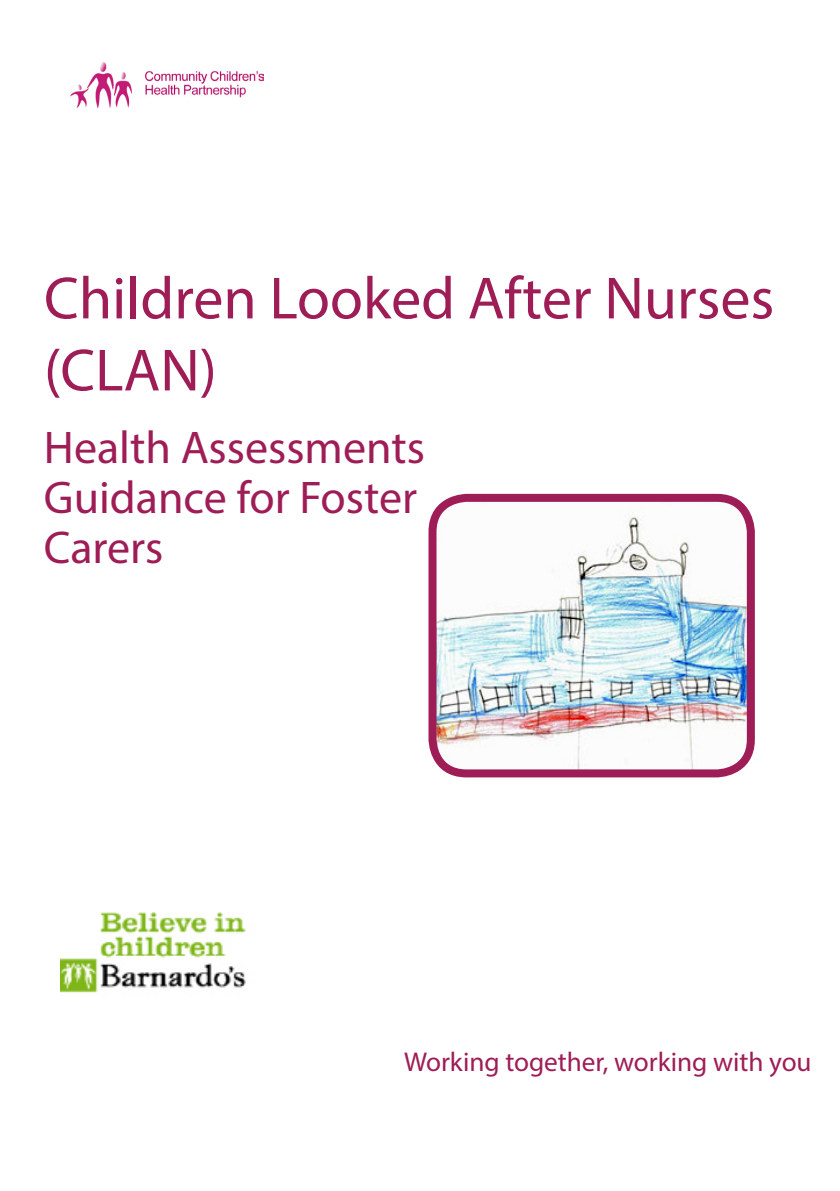
<style>
.page{position:relative;width:840px;height:1191px;background:#fff}
.page>*{position:absolute;margin:0;border:0;box-sizing:border-box;transform-origin:0 0}
.t1{font:60px/72px "Myriad Pro";color:#9f1d56}
.t2{font:46px/50px "Myriad Pro";color:#9f1d56}
.t3{font:27.2px "Myriad Pro";color:#9f1d56}
</style>
<div class="page">
<img style="left:71px;top:62px;width:192px;height:45px">
<img style="left:437px;top:501px;width:313px;height:269px">
<div style="left:428px;top:494px;width:326px;height:283px;border:8px solid #9f1d56;border-radius:34px"></div>
<img style="left:61px;top:912px;width:185px;height:81px">
<p class="t1" style="left:44px;top:261px;width:731px">Children Looked After Nurses (CLAN)</p>
<p class="t2" style="left:44px;top:422px;width:382px">Health Assessments</p>
<p class="t2" style="left:44px;top:472px;width:374px">Guidance for Foster<br>Carers</p>
<p class="t3" style="left:404px;top:1045px;width:409px">Working together, working with you</p>
</div>
